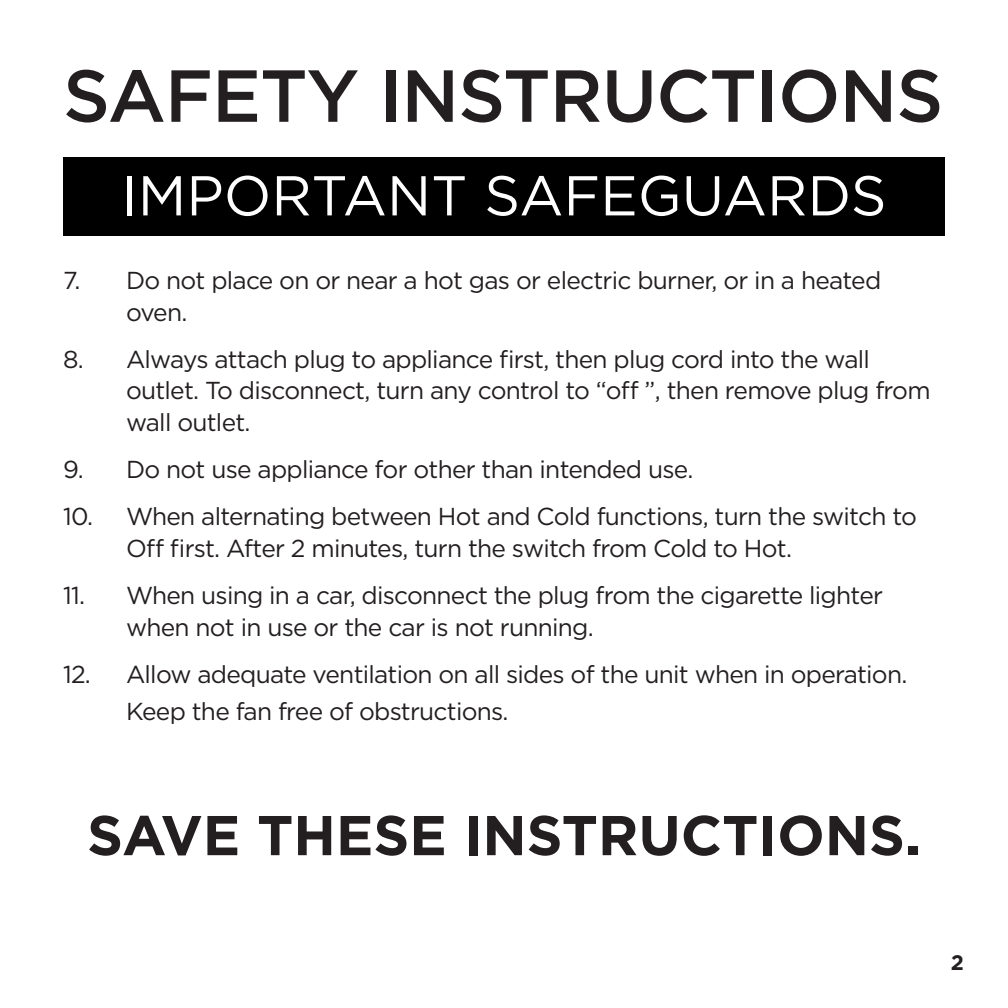
<style>
.page{position:relative;width:1008px;height:1008px;background:#fff}
.page>*{position:absolute;margin:0;border:0;box-sizing:border-box;transform-origin:0 0}
.t1{font:500 73.5px "Gotham";letter-spacing:-.015em;color:#231f20}
.t2{font:700 56px "Gotham";color:#231f20}
.t3{font:56px "Gotham";color:#fff}
.t4{font:24.5px/31.5px "Gotham";letter-spacing:-.03em;color:#231f20}
.t5{font:700 21px "Gotham";color:#231f20}
</style>
<div class="page">
<div style="left:63px;top:158px;width:882px;height:78px;background:#000"></div>
<p class="t1" style="left:63px;top:48px;width:882px">SAFETY INSTRUCTIONS</p>
<p class="t3" style="left:121px;top:160px;width:767px">IMPORTANT SAFEGUARDS</p>
<p class="t4" style="left:126px;top:264px;width:757px;text-indent:-63px">7. Do not place on or near a hot gas or electric burner, or in a heated oven.</p>
<p class="t4" style="left:126px;top:343px;width:806px;text-indent:-63px">8. Always attach plug to appliance first, then plug cord into the wall outlet. To disconnect, turn any control to “off ”, then remove plug from wall outlet.</p>
<p class="t4" style="left:63px;top:453px;width:632px">9. Do not use appliance for other than intended use.</p>
<p class="t4" style="left:126px;top:501px;width:792px;text-indent:-63px">10. When alternating between Hot and Cold functions, turn the switch to<br>Off first. After 2 minutes, turn the switch from Cold to Hot.</p>
<p class="t4" style="left:126px;top:579px;width:759px;text-indent:-63px">11. When using in a car, disconnect the plug from the cigarette lighter when not in use or the car is not running.</p>
<p class="t4" style="left:126px;top:655px;width:783px;line-height:36.8px;text-indent:-63px">12. Allow adequate ventilation on all sides of the unit when in operation.<br>Keep the fan free of obstructions.</p>
<p class="t2" style="left:87px;top:798px;width:835px">SAVE THESE INSTRUCTIONS.</p>
<p class="t5" style="left:951px;top:949px;width:15px">2</p>
</div>
